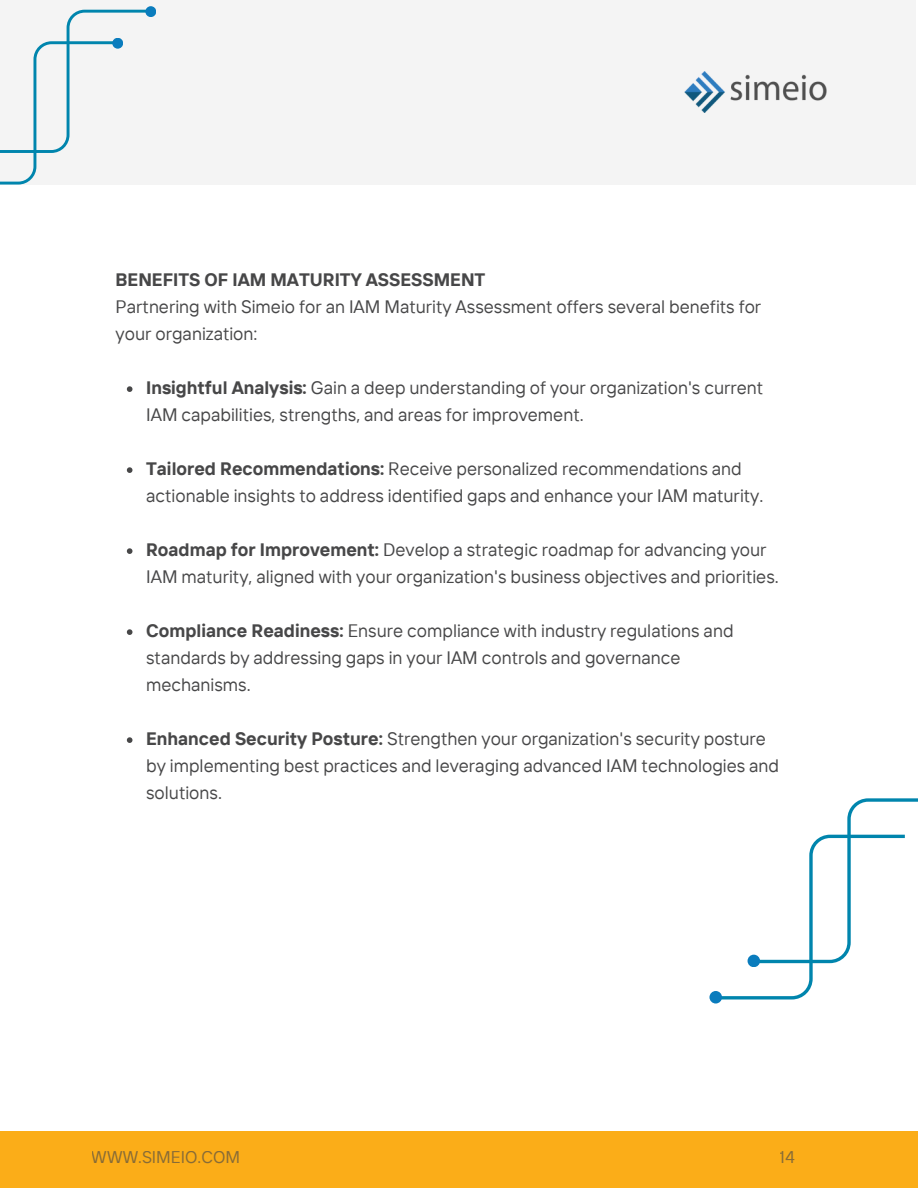
<style>
.page{position:relative;width:918px;height:1188px;background:#fff}
.page>*{position:absolute;margin:0;border:0;box-sizing:border-box;transform-origin:0 0}
.t1{font:18px/27px "TT Interphases";color:#474748}
.t2{font:700 18px "TT Interphases";color:#474748}
.t3{font:16.95px "TT Interphases";color:#474748}
.s1{font-weight:700}
</style>
<div class="page">
<div style="left:0;top:1131px;width:918px;height:57px;background:#fbad18"></div>
<div style="left:0;top:0;width:916px;height:185px;background:#f4f4f4"></div>
<div style="left:145px;top:6px;width:11px;height:11px;background:#0a7cbd;border-radius:50%"></div>
<svg style="left:0;top:8px;width:154px;height:177px"></svg>
<div style="left:112px;top:38px;width:11px;height:11px;background:#0a7cbd;border-radius:50%"></div>
<img style="left:685px;top:72px;width:142px;height:40px">
<svg style="left:709px;top:991px;width:13px;height:13px"></svg>
<svg style="left:712px;top:798px;width:206px;height:203px"></svg>
<div style="left:748px;top:955px;width:12px;height:12px;background:#0a7cbd;border-radius:50%"></div>
<svg style="left:127px;top:386px;width:5px;height:6px"></svg>
<svg style="left:127px;top:467px;width:5px;height:6px"></svg>
<svg style="left:127px;top:548px;width:5px;height:6px"></svg>
<svg style="left:127px;top:629px;width:5px;height:6px"></svg>
<svg style="left:127px;top:737px;width:5px;height:6px"></svg>
<p class="t2" style="left:116px;top:268px;width:371px">BENEFITS OF IAM MATURITY ASSESSMENT</p>
<p class="t1" style="left:116px;top:293px;width:647px">Partnering with Simeio for an IAM Maturity Assessment offers several benefits for your organization:</p>
<p class="t1" style="left:146px;top:374px;width:619px"><span class="s1">Insightful Analysis:</span> Gain a deep understanding of your organization's current<br>IAM capabilities, strengths, and areas for improvement.</p>
<p class="t1" style="left:146px;top:455px;width:619px"><span class="s1">Tailored Recommendations:</span> Receive personalized recommendations and actionable insights to address identified gaps and enhance your IAM maturity.</p>
<p class="t1" style="left:146px;top:536px;width:634px"><span class="s1">Roadmap for Improvement:</span> Develop a strategic roadmap for advancing your<br>IAM maturity, aligned with your organization's business objectives and priorities.</p>
<p class="t1" style="left:146px;top:617px;width:589px"><span class="s1">Compliance Readiness:</span> Ensure compliance with industry regulations and standards by addressing gaps in your IAM controls and governance mechanisms.</p>
<p class="t1" style="left:146px;top:725px;width:635px"><span class="s1">Enhanced Security Posture:</span> Strengthen your organization's security posture by implementing best practices and leveraging advanced IAM technologies and solutions.</p>
<p class="t3" style="left:92px;top:1146px;width:150px">WWW.SIMEIO.COM</p>
<p class="t3" style="left:780px;top:1146px;width:17px">14</p>
</div>
